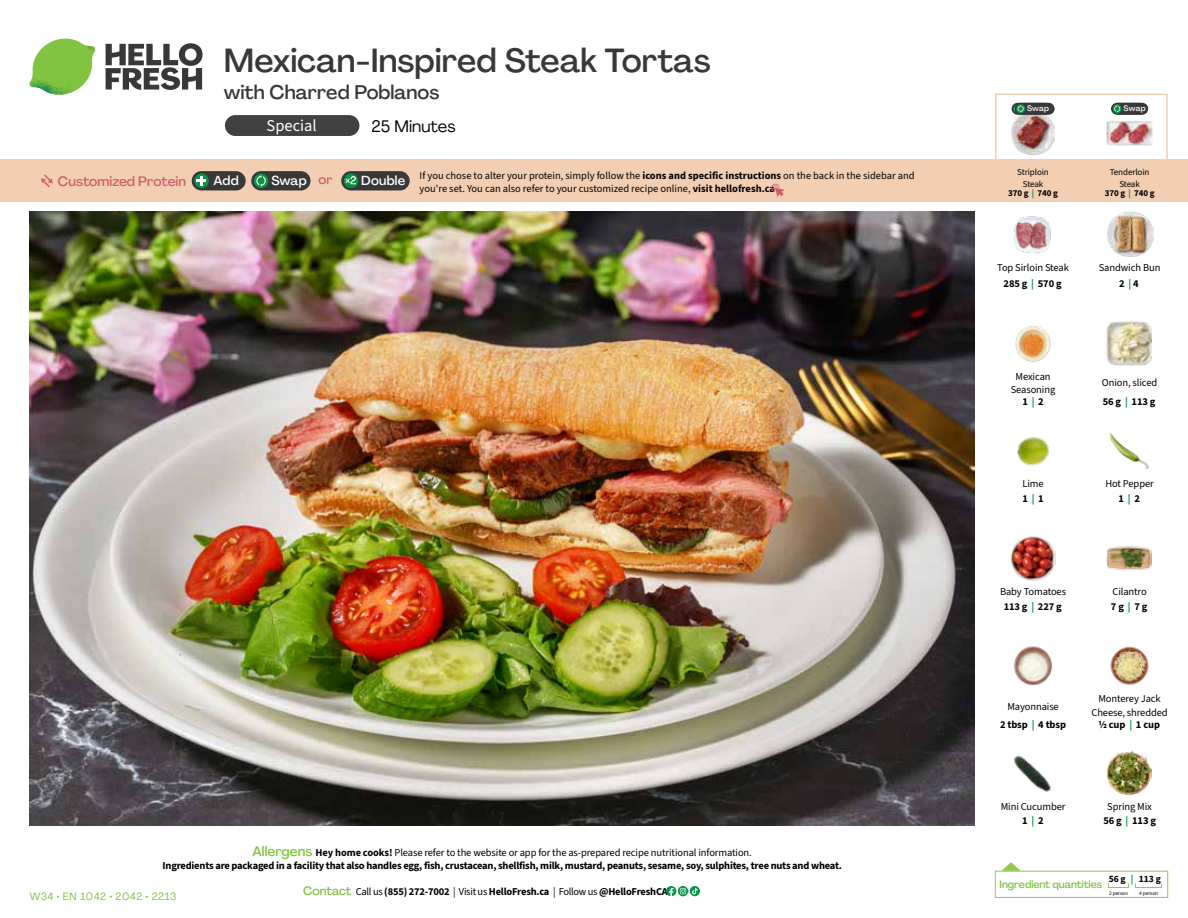
<style>
.page{position:relative;width:1188px;height:918px;background:#fff}
.page>*{position:absolute;margin:0;border:0;box-sizing:border-box;transform-origin:0 0}
.t1{font:500 33px "Agrandir";color:#383839}
.t2{font:500 19.5px "Agrandir";color:#383839}
.t3{font:16.5px "Agrandir";color:#000}
.t4{font:16.5px "Source Sans 3";color:#fff}
.t5{font:500 13.5px "Agrandir";color:#d15f6a}
.t6{font:500 12.9px "Agrandir";letter-spacing:.015em;color:#fff}
.t7{font:10.5px/14.9px "Source Sans 3";letter-spacing:-.01em;color:#000;text-align:center}
.t8{font:700 10.5px/13.5px "Source Sans 3";letter-spacing:-.02em;color:#000;text-align:center}
.t9{font:500 10.5px "Agrandir";letter-spacing:-.01em;color:#82c341}
.t10{font:10.5px "Agrandir";letter-spacing:.05em;color:#82c341}
.t11{font:700 9.6px "Source Sans 3";color:#000}
.t12{font:9px/11.6px "Source Sans 3";letter-spacing:-.01em;color:#000;text-align:center}
.t13{font:700 9px "Source Sans 3";letter-spacing:-.01em;color:#000}
.t14{font:500 7.95px "Agrandir";letter-spacing:.025em;color:#fff}
.t15{font:5.25px "Source Sans 3";letter-spacing:-.01em;color:#000}
.s1{color:#0b9446}
.s2{color:#d15f6a}
.s3{font-weight:700}
.s4{font-weight:700;color:#0b9446}
.s5{font-family:"Agrandir";font-weight:500;font-size:13.5px;color:#82c341}
.s6{font-weight:400}
.s7{font-family:"Agrandir";font-weight:500;font-size:12px;color:#82c341}
</style>
<div class="page">
<svg style="left:106px;top:43px;width:97px;height:47px"></svg>
<svg style="left:34px;top:39px;width:59px;height:38px"></svg>
<img style="left:65px;top:39px;width:30px;height:25px">
<img style="left:33px;top:60px;width:56px;height:10px">
<img style="left:29px;top:64px;width:58px;height:31px">
<img style="left:64px;top:70px;width:25px;height:24px">
<img style="left:30px;top:211px;width:945px;height:615px">
<svg style="left:690px;top:886px;width:10px;height:10px"></svg>
<svg style="left:666px;top:886px;width:32px;height:10px"></svg>
<svg style="left:1002px;top:862px;width:19px;height:9px"></svg>
<div style="left:995px;top:871px;width:173px;height:27px;border:1px solid #91c84e"></div>
<div style="left:1108px;top:883px;width:21px;height:5px;border:1px solid #91c84e"></div>
<div style="left:1135px;top:883px;width:27px;height:5px;border:1px solid #91c84e"></div>
<img style="left:1015px;top:326px;width:36px;height:36px">
<img style="left:1106px;top:321px;width:46px;height:45px">
<img style="left:1017px;top:437px;width:32px;height:29px">
<img style="left:1109px;top:433px;width:40px;height:37px">
<img style="left:1011px;top:536px;width:45px;height:45px">
<img style="left:1106px;top:546px;width:46px;height:24px">
<img style="left:1014px;top:646px;width:38px;height:40px">
<img style="left:1014px;top:755px;width:37px;height:37px">
<img style="left:1106px;top:750px;width:46px;height:46px">
<img style="left:1108px;top:211px;width:45px;height:46px">
<img style="left:1014px;top:216px;width:37px;height:37px">
<img style="left:1110px;top:646px;width:39px;height:39px">
<div style="left:0;top:160px;width:1188px;height:42px;background:#f2cfb3"></div>
<svg style="left:41px;top:174px;width:12px;height:13px"></svg>
<div style="left:341px;top:171px;width:69px;height:19px;background:#383839;border-radius:10px"></div>
<svg style="left:344px;top:173px;width:14px;height:15px"></svg>
<div style="left:347px;top:180px;width:10px;height:11px;background:#000;opacity:.35"></div>
<svg style="left:345px;top:176px;width:11px;height:8px"></svg>
<div style="left:251px;top:171px;width:60px;height:19px;background:#383839;border-radius:10px"></div>
<svg style="left:254px;top:173px;width:14px;height:15px"></svg>
<svg style="left:256px;top:175px;width:10px;height:12px"></svg>
<div style="left:192px;top:171px;width:54px;height:19px;background:#383839;border-radius:10px"></div>
<svg style="left:194px;top:173px;width:15px;height:15px"></svg>
<svg style="left:197px;top:176px;width:9px;height:10px"></svg>
<svg style="left:771px;top:183px;width:13px;height:14px"></svg>
<div style="left:995px;top:94px;width:173px;height:69px;border:2px solid #f2cfb3"></div>
<img style="left:1107px;top:120px;width:45px;height:26px">
<img style="left:1011px;top:112px;width:44px;height:43px">
<div style="left:1111px;top:103px;width:37px;height:12px;background:#383839;border-radius:6px"></div>
<svg style="left:1113px;top:104px;width:9px;height:9px"></svg>
<svg style="left:1114px;top:105px;width:8px;height:7px"></svg>
<svg style="left:1012px;top:103px;width:43px;height:12px"></svg>
<div style="left:1015px;top:108px;width:7px;height:7px;background:#000;opacity:.35"></div>
<div style="left:1014px;top:103px;width:38px;height:12px;background:#383839;border-radius:6px"></div>
<svg style="left:1014px;top:105px;width:10px;height:9px"></svg>
<div style="left:225px;top:115px;width:134px;height:21px;background:#414042;border-radius:10px"></div>
<h1 class="t1" style="left:224px;top:40px;width:488px">Mexican-Inspired Steak Tortas</h1>
<h2 class="t2" style="left:224px;top:80px;width:217px">with Charred Poblanos</h2>
<h3 class="t3" style="left:372px;top:116px;width:86px">25 Minutes</h3>
<h3 class="t4" style="left:267px;top:115px;width:52px">Special</h3>
<p class="t14" style="left:1024px;top:104px;width:29px">Double</p>
<p class="t14" style="left:1126px;top:104px;width:17px">Add</p>
<p class="t14" style="left:1027px;top:104px;width:24px">Swap</p>
<p class="t14" style="left:1124px;top:104px;width:24px">Swap</p>
<p class="t12" style="left:1017px;top:166px;width:33px">Striploin<br>Steak</p>
<p class="t13" style="left:1008px;top:187px;width:51px">370 g <span class="s1">|</span> 740 g</p>
<p class="t5" style="left:58px;top:173px;width:130px">Customized Protein</p>
<p class="t6" style="left:214px;top:172px;width:27px">Add</p>
<p class="t6" style="left:271px;top:172px;width:63px">Swap <span class="s2">or</span></p>
<p class="t6" style="left:361px;top:172px;width:45px">Double</p>
<p class="t12" style="left:1110px;top:167px;width:41px">Tenderloin<br>Steak</p>
<p class="t13" style="left:1105px;top:187px;width:51px">370 g <span class="s1">|</span> 740 g</p>
<p class="t7" style="left:420px;top:168px;width:497px;line-height:13.5px;text-align:left">If you chose to alter your protein, simply follow the <span class="s3">icons and specific instructions</span> on the back in the sidebar and you're set. You can also refer to your customized recipe online, <span class="s3">visit hellofresh.ca</span></p>
<p class="t7" style="left:997px;top:260px;width:73px;line-height:16.4px">Top Sirloin Steak<br><span class="s3">285 g</span> <span class="s4">|</span> <span class="s3">570 g</span></p>
<p class="t7" style="left:1099px;top:259px;width:63px;line-height:16.4px">Sandwich Bun<br><span class="s3">2</span> <span class="s4">|</span> <span class="s3">4</span></p>
<p class="t7" style="left:1011px;top:370px;width:46px;line-height:13.5px">Mexican<br>Seasoning</p>
<p class="t8" style="left:1022px;top:395px;width:23px">1 <span class="s1">|</span> 2</p>
<p class="t7" style="left:1102px;top:373px;width:57px;line-height:19px;text-align:left">Onion, sliced<br><span class="s3">56 g</span> <span class="s4">|</span> <span class="s3">113 g</span></p>
<p class="t7" style="left:1022px;top:477px;width:23px;text-align:left">Lime<br><span class="s3">1</span> <span class="s4">|</span> <span class="s3">1</span></p>
<p class="t7" style="left:1105px;top:476px;width:50px">Hot Pepper<br><span class="s3">1</span> <span class="s4">|</span> <span class="s3">2</span></p>
<p class="t7" style="left:1000px;top:584px;width:68px">Baby Tomatoes<br><span class="s3">113 g</span> <span class="s4">|</span> <span class="s3">227 g</span></p>
<p class="t7" style="left:1111px;top:584px;width:38px;text-align:left">Cilantro<br><span class="s3">7 g</span> <span class="s4">|</span> <span class="s3">7 g</span></p>
<p class="t7" style="left:1000px;top:697px;width:67px;line-height:18px">Mayonnaise<br><span class="s3">2 tbsp</span> <span class="s4">|</span> <span class="s3">4 tbsp</span></p>
<p class="t7" style="left:1091px;top:692px;width:78px;line-height:13.5px">Monterey Jack<br>Cheese, shredded</p>
<p class="t8" style="left:1098px;top:717px;width:63px">1/2 cup <span class="s1">|</span> 1 cup</p>
<p class="t8" style="left:163px;top:845px;width:681px"><span class="s5">Allergens</span> Hey home cooks! <span class="s6">Please refer to the website or app for the as-prepared recipe nutritional information.<br></span>Ingredients are packaged in a facility that also handles egg, fish, crustacean, shellfish, milk, mustard, peanuts, sesame, soy, sulphites, tree nuts and wheat.</p>
<p class="t10" style="left:30px;top:890px;width:148px">W34 • EN 1042 • 2042 • 2213</p>
<p class="t8" style="left:303px;top:885px;width:366px"><span class="s7">Contact</span> <span class="s6">Call us</span> (855) 272-7002 <span class="s6">| Visit us</span> HelloFresh.ca <span class="s6">| Follow us</span> @HelloFreshCA</p>
<p class="t7" style="left:1001px;top:799px;width:66px">Mini Cucumber<br><span class="s3">1</span> <span class="s4">|</span> <span class="s3">2</span></p>
<p class="t7" style="left:1103px;top:799px;width:54px">Spring Mix<br><span class="s3">56 g</span> <span class="s4">|</span> <span class="s3">113 g</span></p>
<p class="t11" style="left:1109px;top:872px;width:54px">56 g <span class="s1">|</span> 113 g</p>
<p class="t15" style="left:1109px;top:890px;width:20px">2 person</p>
<p class="t15" style="left:1139px;top:890px;width:20px">4 person</p>
<p class="t9" style="left:1000px;top:878px;width:104px">Ingredient quantities</p>
</div>
